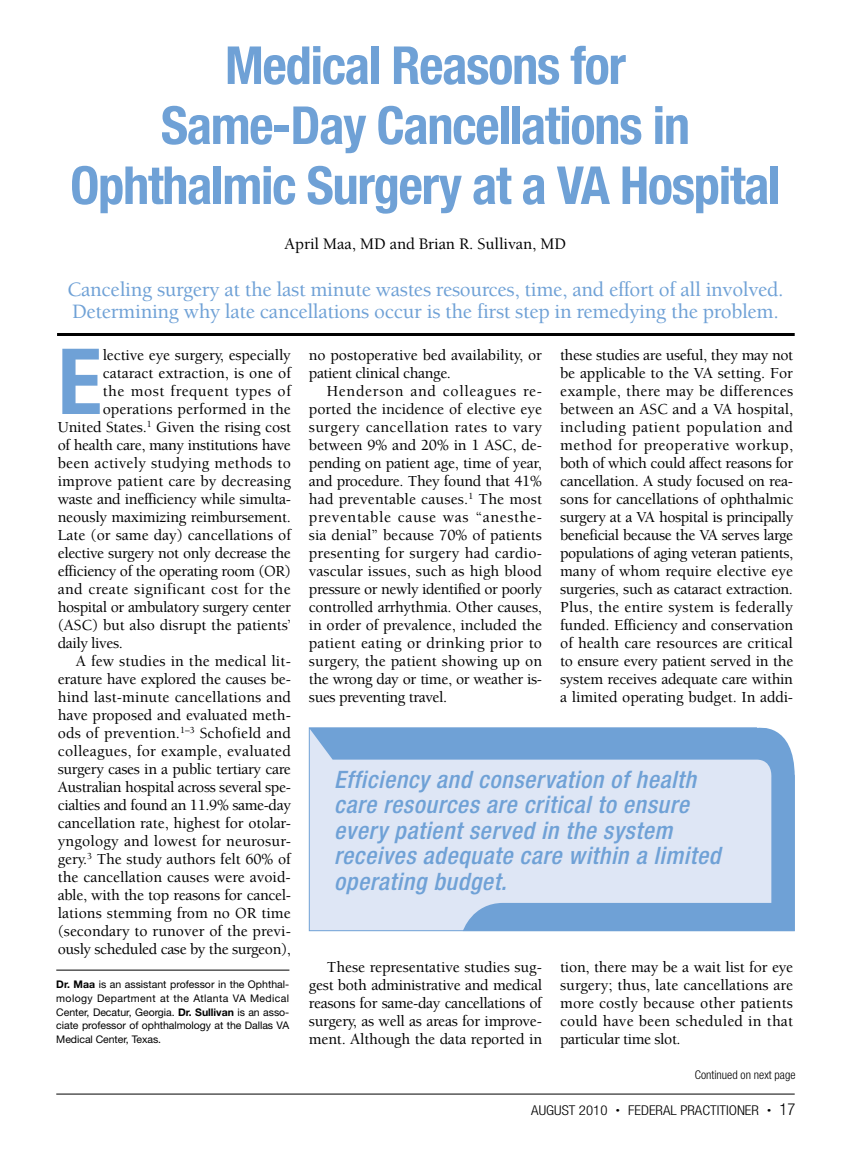
<style>
.page{position:relative;width:851px;height:1161px;background:#fff}
.page>*{position:absolute;margin:0;border:0;box-sizing:border-box;transform-origin:0 0}
.t1{font:700 condensed 91.35px "Helvetica Neue LT Std";color:#6fa1d6}
.t2{font:700 condensed 52.5px/60px "Helvetica Neue LT Std";letter-spacing:-.025em;color:#6fa1d6;text-align:center}
.t3{font:italic 500 condensed 24px/25.5px "Helvetica Neue LT Std";letter-spacing:.025em;color:#6fa1d6}
.t4{font:500 21px/22.5px "Berkeley Std";letter-spacing:-.015em;color:#6fa1d6}
.t5{font:500 16.5px "Berkeley Std";letter-spacing:-.005em;color:#000}
.t6{font:500 15.75px/18px "Berkeley Std";letter-spacing:-.01em;color:#000;text-align:justify}
.t7{font:500 15.75px "Berkeley Std";letter-spacing:.01em;color:#000}
.t8{font:500 15.75px "Berkeley Std";letter-spacing:.015em;color:#000}
.t9{font:500 15.75px "Berkeley Std";letter-spacing:.02em;color:#000}
.t10{font:500 15.75px "Berkeley Std";letter-spacing:.03em;color:#000}
.t11{font:300 condensed 13.5px "Helvetica Neue LT Std";color:#000;scale:1.1 1}
.t12{font:300 condensed 12px "Helvetica Neue LT Std";color:#000}
.t13{font:10.5px/13.5px "Helvetica Neue LT Std";letter-spacing:-.005em;color:#000;text-align:justify}
.s1{font-weight:700}
.s2{font-size:7.5px}
.s3{font-size:16.5px}
</style>
<div class="page">
<hr style="left:56px;top:1094px;width:738px;height:1px;background:#000">
<hr style="left:57px;top:333px;width:737px;height:3px;background:#000">
<hr style="left:56px;top:970px;width:233px;height:1px;background:#000">
<svg style="left:309px;top:727px;width:485px;height:204px;background:#bfd2ec"></svg>
<h2 class="t2" style="left:70px;top:35px;width:712px">Medical Reasons for<br>Same-Day Cancellations in<br>Ophthalmic Surgery at a VA Hospital</h2>
<p class="t5" style="left:284px;top:235px;width:283px">April Maa, MD and Brian R. Sullivan, MD</p>
<h3 class="t4" style="left:67px;top:278px;width:718px">Canceling surgery at the last minute wastes resources, time, and effort of all involved.<br>Determining why late cancellations occur is the first step in remedying the problem.</h3>
<h1 class="t1" style="left:58px;top:326px;width:45px">E</h1>
<p class="t6" style="left:103px;top:346px;width:190px">lective eye surgery, especially</p>
<p class="t6" style="left:560px;top:346px;width:235px">these studies are useful, they may not be applicable to the VA setting. For example, there may be differences between an ASC and a VA hospital, including patient population and method for preoperative workup, both of which could affect reasons for cancellation. A study focused on rea&shy;sons for cancellations of ophthalmic surgery at a VA hospital is principally beneficial because the VA serves large populations of aging veteran patients, many of whom require elective eye surgeries, such as cataract extraction.<br>Plus, the entire system is federally funded. Efficiency and conservation of health care resources are critical to ensure every patient served in the system receives adequate care within a limited operating budget. In addi-</p>
<p class="t6" style="left:309px;top:346px;width:234px">no postoperative bed availability, or patient clinical change.</p>
<p class="t6" style="left:309px;top:382px;width:235px;text-indent:18px">Henderson and colleagues re&shy;ported the incidence of elective eye surgery cancellation rates to vary between 9% and 20% in 1 ASC, de&shy;pending on patient age, time of year, and procedure. They found that 41% had preventable causes.<sup>1</sup> The most preventable cause was “anesthe&shy;sia denial” because 70% of patients presenting for surgery had cardio&shy;vascular issues, such as high blood pressure or newly identified or poorly controlled arrhythmia. Other causes, in order of prevalence, included the patient eating or drinking prior to surgery, the patient showing up on the wrong day or time, or weather is&shy;sues preventing travel.</p>
<p class="t6" style="left:103px;top:364px;width:190px">cataract extraction, is one of</p>
<p class="t10" style="left:103px;top:383px;width:190px">the most frequent types of</p>
<p class="t6" style="left:103px;top:400px;width:190px">operations performed in the</p>
<p class="t6" style="left:58px;top:418px;width:235px">United States.<sup>1</sup> Given the rising cost</p>
<p class="t6" style="left:58px;top:436px;width:235px">of health care, many institutions have</p>
<p class="t8" style="left:58px;top:455px;width:234px">been actively studying methods to</p>
<p class="t6" style="left:58px;top:472px;width:235px">improve patient care by decreasing</p>
<p class="t6" style="left:58px;top:490px;width:235px">waste and inefficiency while simulta-</p>
<p class="t6" style="left:58px;top:508px;width:235px">neously maximizing reimbursement.</p>
<p class="t6" style="left:58px;top:526px;width:235px">Late (or same day) cancellations of</p>
<p class="t6" style="left:58px;top:544px;width:235px">elective surgery not only decrease the</p>
<p class="t6" style="left:58px;top:562px;width:234px">efficiency of the operating room (OR)</p>
<p class="t9" style="left:58px;top:581px;width:234px">and create significant cost for the</p>
<p class="t6" style="left:58px;top:598px;width:235px">hospital or ambulatory surgery center</p>
<p class="t6" style="left:58px;top:616px;width:234px">(ASC) but also disrupt the patients’</p>
<p class="t6" style="left:58px;top:634px;width:67px">daily lives.</p>
<p class="t6" style="left:76px;top:652px;width:217px">A few studies in the medical lit-</p>
<p class="t6" style="left:58px;top:670px;width:235px">erature have explored the causes be-</p>
<p class="t7" style="left:58px;top:689px;width:235px">hind last-minute cancellations and</p>
<p class="t6" style="left:58px;top:706px;width:235px">have proposed and evaluated meth-</p>
<p class="t7" style="left:58px;top:725px;width:235px">ods of prevention.<sup>1–3</sup> Schofield and</p>
<p class="t8" style="left:58px;top:743px;width:235px">colleagues, for example, evaluated</p>
<p class="t6" style="left:58px;top:760px;width:234px">surgery cases in a public tertiary care</p>
<p class="t6" style="left:58px;top:778px;width:235px">Australian hospital across several spe-</p>
<p class="t6" style="left:58px;top:796px;width:234px">cialties and found an 11.9% same-day</p>
<p class="t6" style="left:58px;top:814px;width:235px">cancellation rate, highest for otolar-</p>
<p class="t7" style="left:58px;top:833px;width:235px">yngology and lowest for neurosur-</p>
<p class="t6" style="left:58px;top:850px;width:234px">gery.<sup>3</sup> The study authors felt 60% of</p>
<p class="t6" style="left:58px;top:868px;width:234px">the cancellation causes were avoid-</p>
<p class="t6" style="left:58px;top:886px;width:235px">able, with the top reasons for cancel-</p>
<p class="t6" style="left:58px;top:904px;width:234px">lations stemming from no OR time</p>
<p class="t6" style="left:58px;top:922px;width:235px">(secondary to runover of the previ-</p>
<p class="t6" style="left:58px;top:940px;width:234px">ously scheduled case by the surgeon),</p>
<h3 class="t3" style="left:334px;top:767px;width:387px">Efficiency and conservation of health care resources are critical to ensure every patient served in the system receives adequate care within a limited operating budget.</h3>
<p class="t13" style="left:56px;top:978px;width:235px"><span class="s1">Dr. Maa</span> is an assistant professor in the Ophthal&shy;mology Department at the Atlanta VA Medical Center, Decatur, Georgia. <span class="s1">Dr. Sullivan</span> is an asso&shy;ciate professor of ophthalmology at the Dallas VA Medical Center, Texas.</p>
<p class="t6" style="left:309px;top:958px;width:235px;text-indent:18px">These representative studies sug&shy;gest both administrative and medical reasons for same-day cancellations of surgery, as well as areas for improve&shy;ment. Although the data reported in</p>
<p class="t6" style="left:560px;top:958px;width:235px">tion, there may be a wait list for eye surgery; thus, late cancellations are more costly because other patients could have been scheduled in that particular time slot.</p>
<p class="t12" style="left:694px;top:1068px;width:102px">Continued on next page</p>
<p class="t11" style="left:531px;top:1102px;width:242px">AUGUST 2010 <span class="s2">•</span> FEDERAL PRACTITIONER <span class="s2">•</span> <span class="s3">17</span></p>
</div>
